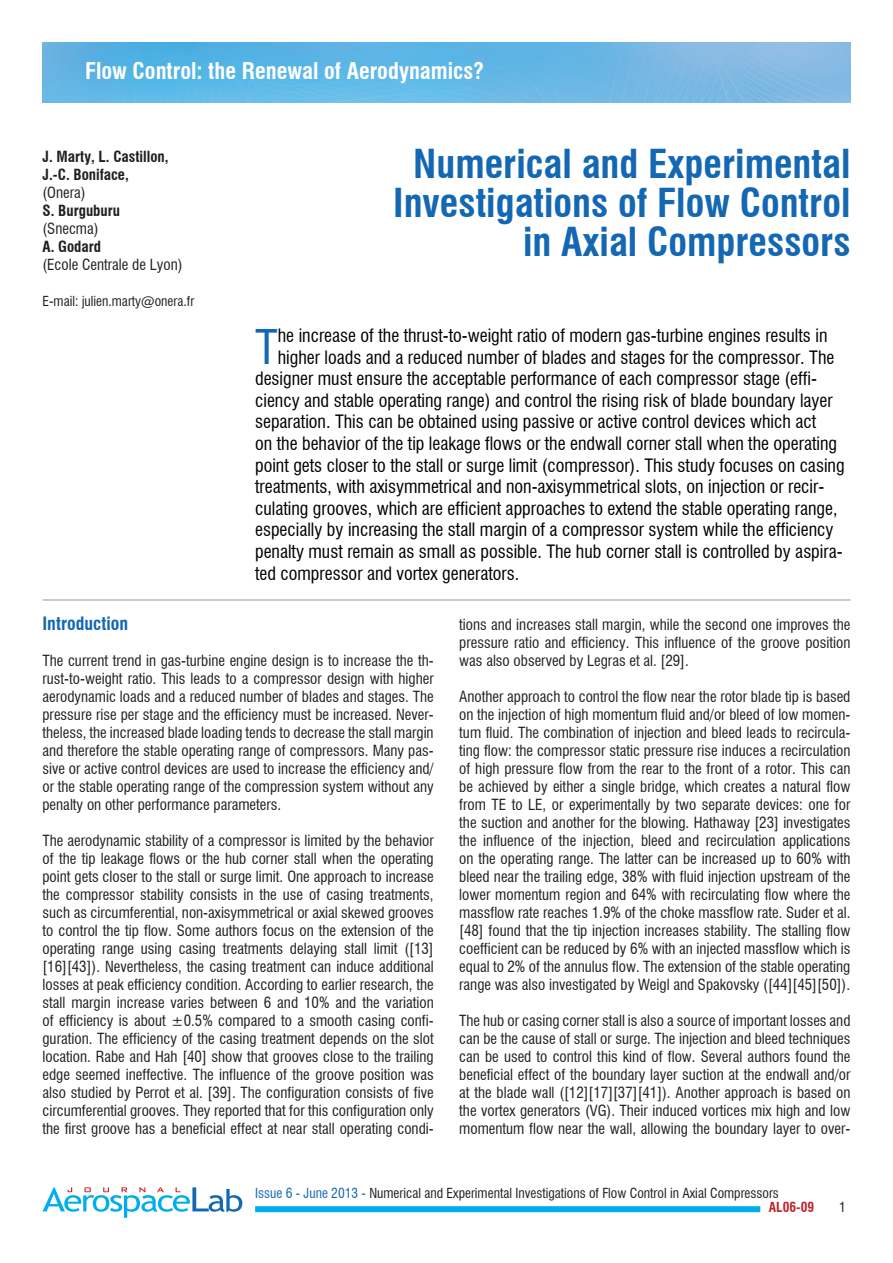
<style>
.page{position:relative;width:893px;height:1263px;background:#fff}
.page>*{position:absolute;margin:0;border:0;box-sizing:border-box;transform-origin:0 0}
.t1{font:condensed 46.8px "Swiss 721 BT";color:#1468b3}
.t2{font:700 condensed 39px/39px "Swiss 721 BT";color:#1468b3;text-align:right}
.t3{font:700 condensed 22.5px "Swiss 721 BT";color:#fff}
.t4{font:condensed 18px "Swiss 721 BT";color:#000}
.t5{font:700 condensed 18px "Swiss 721 BT";color:#1468b3}
.t6{font:condensed 15px/18px "Swiss 721 BT";color:#231f20;text-align:justify}
.t7{font:700 condensed 15px/18px "Swiss 721 BT";color:#231f20}
.t8{font:condensed 13.5px/13.8px "Swiss 721 BT";color:#231f20}
.s1{color:#1468b3}
.s2{font-weight:700;color:#c0262d}
</style>
<div class="page">
<svg style="left:43px;top:1187px;width:199px;height:31px"></svg>
<div style="left:255px;top:1206px;width:505px;height:6px;background:#00aeef"></div>
<img style="left:43px;top:43px;width:807px;height:59px">
<hr style="left:43px;top:600px;width:807px;height:1px;background:#939598">
<h3 class="t3" style="left:85px;top:57px;width:401px">Flow Control: the Renewal of Aerodynamics?</h3>
<p class="t7" style="left:43px;top:148px;width:128px">J. Marty, L. Castillon,<br>J.-C. Boniface,</p>
<p class="t6" style="left:43px;top:184px;width:45px">(Onera)</p>
<p class="t7" style="left:43px;top:202px;width:79px">S. Burguburu</p>
<p class="t6" style="left:43px;top:220px;width:58px">(Snecma)</p>
<p class="t7" style="left:43px;top:238px;width:60px">A. Godard</p>
<p class="t6" style="left:43px;top:256px;width:142px">(Ecole Centrale de Lyon)</p>
<p class="t8" style="left:43px;top:294px;width:153px">E-mail: julien.marty@onera.fr</p>
<h2 class="t2" style="left:393px;top:145px;width:459px">Numerical and Experimental<br>Investigations of Flow Control in Axial Compressors</h2>
<h1 class="t1" style="left:255px;top:319px;width:24px">T</h1>
<p class="t4" style="left:278px;top:325px;width:551px">he increase of the thrust-to-weight ratio of modern gas-turbine engines results in</p>
<p class="t4" style="left:278px;top:346px;width:558px">higher loads and a reduced number of blades and stages for the compressor. The</p>
<p class="t4" style="left:255px;top:368px;width:563px">designer must ensure the acceptable performance of each compressor stage (effi-</p>
<p class="t4" style="left:255px;top:389px;width:579px">ciency and stable operating range) and control the rising risk of blade boundary layer</p>
<p class="t4" style="left:255px;top:411px;width:563px">separation. This can be obtained using passive or active control devices which act</p>
<p class="t4" style="left:255px;top:433px;width:583px">on the behavior of the tip leakage flows or the endwall corner stall when the operating</p>
<p class="t4" style="left:255px;top:454px;width:591px">point gets closer to the stall or surge limit (compressor). This study focuses on casing</p>
<p class="t4" style="left:255px;top:476px;width:571px">treatments, with axisymmetrical and non-axisymmetrical slots, on injection or recir-</p>
<p class="t4" style="left:255px;top:497px;width:584px">culating grooves, which are efficient approaches to extend the stable operating range,</p>
<p class="t4" style="left:255px;top:519px;width:580px">especially by increasing the stall margin of a compressor system while the efficiency</p>
<p class="t4" style="left:255px;top:541px;width:589px">penalty must remain as small as possible. The hub corner stall is controlled by aspira-</p>
<p class="t4" style="left:255px;top:562px;width:266px">ted compressor and vortex generators.</p>
<p class="t5" style="left:43px;top:613px;width:87px">Introduction</p>
<p class="t6" style="left:43px;top:652px;width:393px">The current trend in gas-turbine engine design is to increase the th&shy;rust-to-weight ratio. This leads to a compressor design with higher aerodynamic loads and a reduced number of blades and stages. The pressure rise per stage and the efficiency must be increased. Never&shy;theless, the increased blade loading tends to decrease the stall margin and therefore the stable operating range of compressors. Many pas&shy;sive or active control devices are used to increase the efficiency and/ or the stable operating range of the compression system without any penalty on other performance parameters.</p>
<p class="t6" style="left:43px;top:832px;width:393px">The aerodynamic stability of a compressor is limited by the behavior of the tip leakage flows or the hub corner stall when the operating point gets closer to the stall or surge limit. One approach to increase the compressor stability consists in the use of casing treatments, such as circumferential, non-axisymmetrical or axial skewed grooves to control the tip flow. Some authors focus on the extension of the operating range using casing treatments delaying stall limit ([13] [16][43]). Nevertheless, the casing treatment can induce additional losses at peak efficiency condition. According to earlier research, the stall margin increase varies between 6 and 10% and the variation of efficiency is about ±0.5% compared to a smooth casing confi&shy;guration. The efficiency of the casing treatment depends on the slot location. Rabe and Hah [40] show that grooves close to the trailing edge seemed ineffective. The influence of the groove position was also studied by Perrot et al. [39]. The configuration consists of five circumferential grooves. They reported that for this configuration only the first groove has a beneficial effect at near stall operating condi-</p>
<p class="t6" style="left:459px;top:616px;width:393px">tions and increases stall margin, while the second one improves the pressure ratio and efficiency. This influence of the groove position was also observed by Legras et al. [29].</p>
<p class="t6" style="left:459px;top:688px;width:393px">Another approach to control the flow near the rotor blade tip is based on the injection of high momentum fluid and/or bleed of low momen&shy;tum fluid. The combination of injection and bleed leads to recircula&shy;ting flow: the compressor static pressure rise induces a recirculation of high pressure flow from the rear to the front of a rotor. This can be achieved by either a single bridge, which creates a natural flow from TE to LE, or experimentally by two separate devices: one for the suction and another for the blowing. Hathaway [23] investigates the influence of the injection, bleed and recirculation applications on the operating range. The latter can be increased up to 60% with bleed near the trailing edge, 38% with fluid injection upstream of the lower momentum region and 64% with recirculating flow where the massflow rate reaches 1.9% of the choke massflow rate. Suder et al. [48] found that the tip injection increases stability. The stalling flow coefficient can be reduced by 6% with an injected massflow which is equal to 2% of the annulus flow. The extension of the stable operating range was also investigated by Weigl and Spakovsky ([44][45][50]).</p>
<p class="t6" style="left:459px;top:1012px;width:393px">The hub or casing corner stall is also a source of important losses and can be the cause of stall or surge. The injection and bleed techniques can be used to control this kind of flow. Several authors found the beneficial effect of the boundary layer suction at the endwall and/or at the blade wall ([12][17][37][41]). Another approach is based on the vortex generators (VG). Their induced vortices mix high and low momentum flow near the wall, allowing the boundary layer to over-</p>
<p class="t8" style="left:769px;top:1186px;width:47px;text-indent:-514px"><span class="s1">Issue 6 - June 2013 -</span> Numerical and Experimental Investigations of Flow Control in Axial Compressors<br><span class="s2">AL06-09</span></p>
<p class="t8" style="left:839px;top:1200px;width:8px">1</p>
</div>
